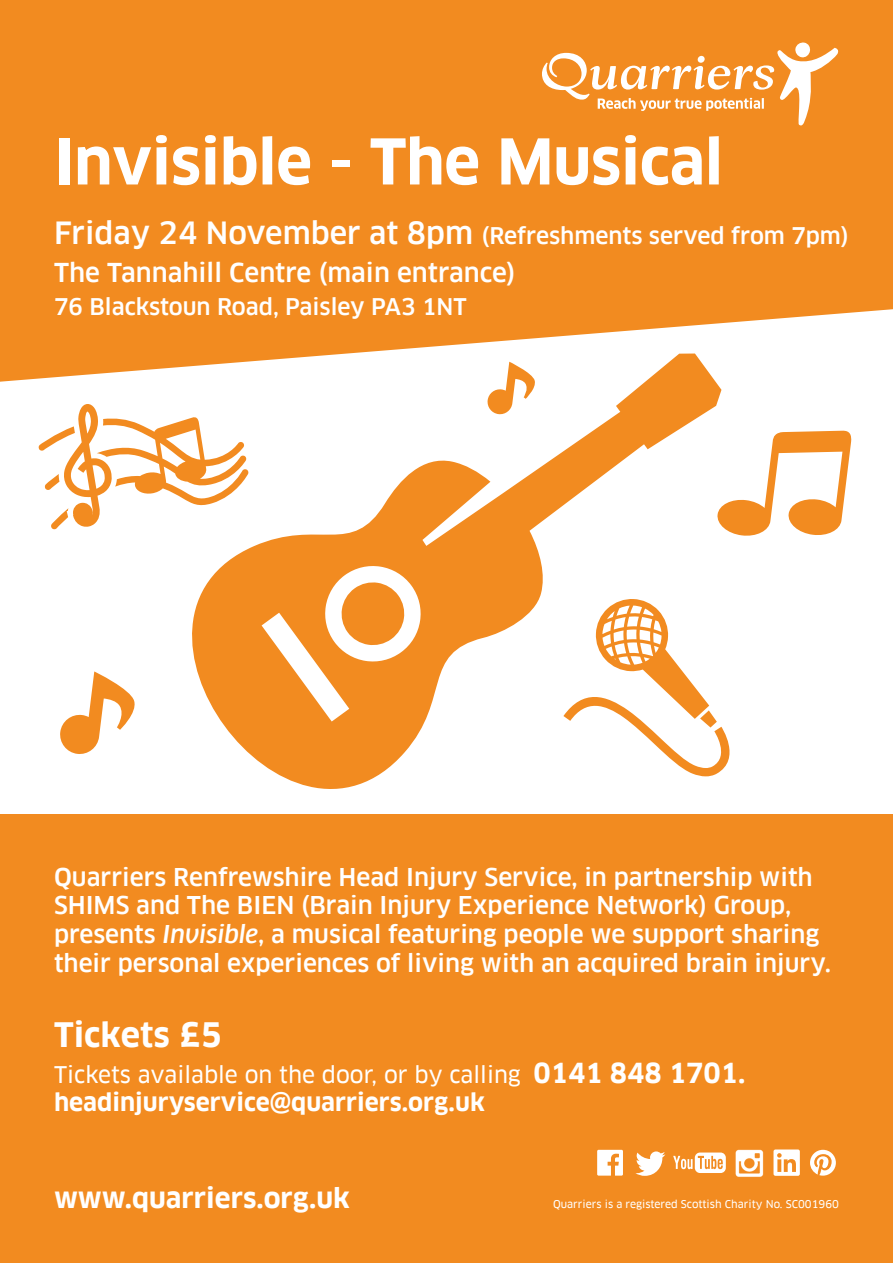
<style>
.page{position:relative;width:893px;height:1263px;background:#fff}
.page>*{position:absolute;margin:0;border:0;box-sizing:border-box;transform-origin:0 0}
.t1{font:700 61.5px "Clan Offc";letter-spacing:-.01em;color:#fff}
.t2{font:700 33px "Clan Offc";color:#fff}
.Web_link_message{font:700 27px "Clan Offc";color:#fff}
.t3{font:500 25.5px "Clan Offc";color:#fff}
.t4{font:500 24px/28.8px "Clan Offc";color:#fff}
.t5{font:700 24px "Clan Offc";color:#fff}
.t6{font:500 22.5px "Clan Offc";color:#fff}
.t7{font:22.5px "Clan Offc News";color:#fff}
.t8{font:10.5px "Clan Offc News";color:#fff}
.s1{font-size:30px}
.s2{font-style:italic}
.s3{font-family:"Clan Offc";font-weight:700;font-size:27px}
</style>
<div class="page">
<div style="left:0;top:0;width:893px;height:134px;background:#f28b20"></div>
<svg style="left:0;top:134px;width:893px;height:248px;background:#f39432"></svg>
<div style="left:0;top:814px;width:893px;height:449px;background:#f28b20"></div>
<svg style="left:597px;top:1150px;width:26px;height:25px"></svg>
<svg style="left:635px;top:1151px;width:30px;height:25px"></svg>
<svg style="left:673px;top:1152px;width:53px;height:21px"></svg>
<svg style="left:810px;top:1150px;width:26px;height:26px"></svg>
<img style="left:735px;top:1149px;width:29px;height:28px">
<svg style="left:773px;top:1149px;width:27px;height:27px"></svg>
<svg style="left:542px;top:43px;width:296px;height:82px"></svg>
<svg style="left:91px;top:353px;width:630px;height:436px"></svg>
<svg style="left:38px;top:404px;width:211px;height:126px"></svg>
<svg style="left:487px;top:362px;width:50px;height:53px"></svg>
<svg style="left:60px;top:671px;width:77px;height:84px"></svg>
<svg style="left:563px;top:599px;width:167px;height:177px"></svg>
<svg style="left:477px;top:564px;width:20px;height:124px"></svg>
<svg style="left:716px;top:430px;width:136px;height:107px"></svg>
<p class="t1" style="left:54px;top:128px;width:671px">Invisible - The Musical</p>
<p class="t6" style="left:54px;top:223px;width:796px"><span class="s1">Friday 24 November at 8pm</span> (Refreshments served from 7pm)</p>
<p class="t3" style="left:54px;top:258px;width:463px">The Tannahill Centre (main entrance)</p>
<p class="t6" style="left:54px;top:294px;width:414px">76 Blackstoun Road, Paisley PA3 1NT</p>
<p class="t4" style="left:54px;top:863px;width:778px">Quarriers Renfrewshire Head Injury Service, in partnership with SHIMS and The BIEN (Brain Injury Experience Network) Group, presents <span class="s2">Invisible</span>, a musical featuring people we support sharing their personal experiences of living with an acquired brain injury.</p>
<p class="t2" style="left:54px;top:1016px;width:169px">Tickets £5</p>
<p class="t7" style="left:54px;top:1062px;width:693px">Tickets available on the door, or by calling <span class="s3">0141 848 1701.</span></p>
<p class="t5" style="left:54px;top:1089px;width:432px">headinjuryservice@quarriers.org.uk</p>
<p class="Web_link_message" style="left:54px;top:1183px;width:297px">www.quarriers.org.uk</p>
<p class="t8" style="left:553px;top:1198px;width:287px">Quarriers is a registered Scottish Charity No. SC001960</p>
</div>
